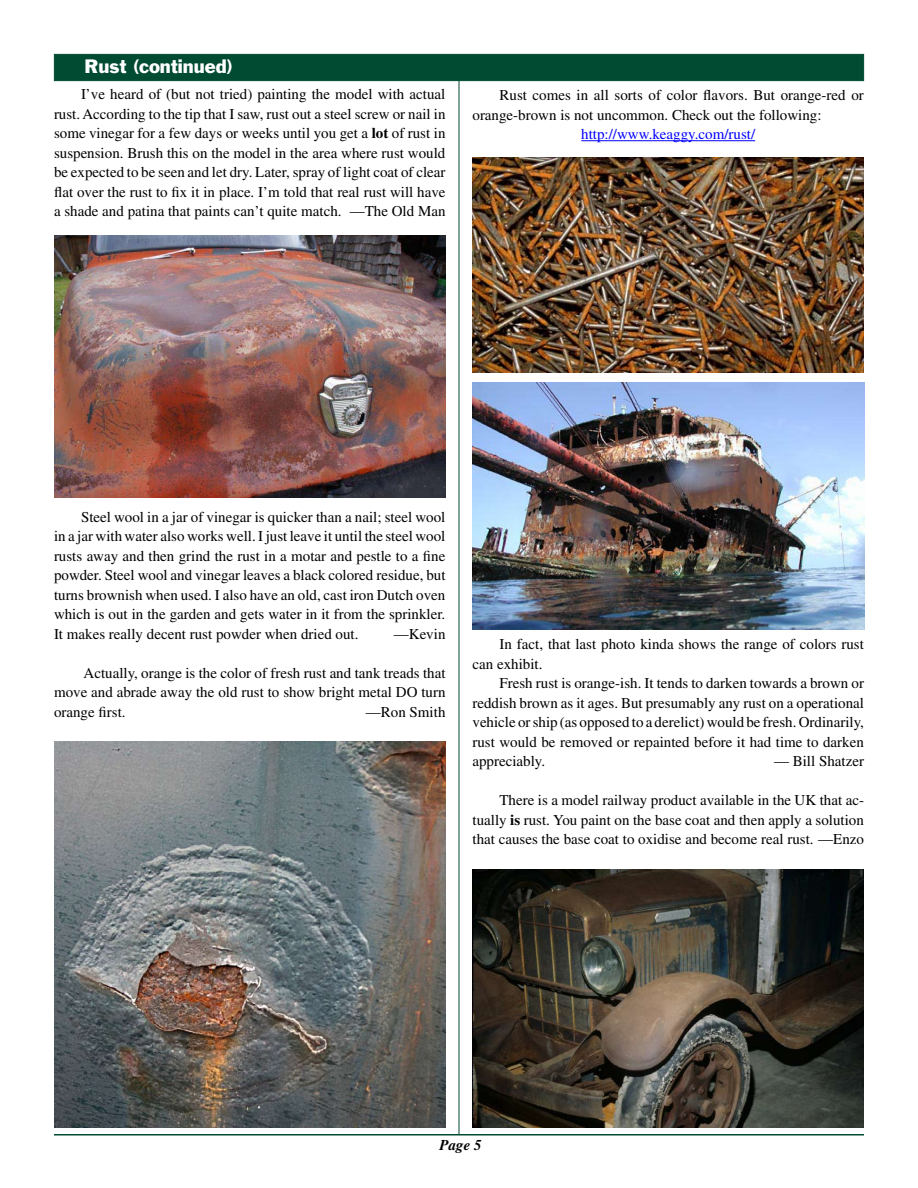
<style>
.page{position:relative;width:918px;height:1188px;background:#fff}
.page>*{position:absolute;margin:0;border:0;box-sizing:border-box;transform-origin:0 0}
.t1{font:18px "Franklin Gothic";color:#fff}
.t2{font:15px/19.5px "Times";color:#000;text-align:justify}
.t3{font:15px "Times";color:#00f}
.t4{font:italic 700 15px "Times";color:#000}
.s1{font-weight:700}
</style>
<div class="page">
<hr style="left:54px;top:1134px;width:810px;height:2px;background:#004b31">
<div style="left:54px;top:54px;width:810px;height:27px;background:#004b31;border:1px solid #004b31"></div>
<img style="left:472px;top:869px;width:392px;height:258px">
<img style="left:54px;top:235px;width:392px;height:263px">
<img style="left:472px;top:158px;width:392px;height:215px">
<img style="left:472px;top:382px;width:392px;height:247px">
<img style="left:54px;top:742px;width:391px;height:385px">
<hr style="left:581px;top:140px;width:174px;height:1px;background:#00f">
<hr style="left:459px;top:64px;width:1px;height:1070px;background:#004b31">
<p class="t1" style="left:85px;top:55px;width:150px">Rust (continued)</p>
<p class="t2" style="left:54px;top:84px;width:393px;text-indent:27px">I’ve heard of (but not tried) painting the model with actual rust. According to the tip that I saw, rust out a steel screw or nail in some vinegar for a few days or weeks until you get a <span class="s1">lot</span> of rust in suspension. Brush this on the model in the area where rust would be expected to be seen and let dry. Later, spray of light coat of clear flat over the rust to fix it in place. I’m told that real rust will have a shade and patina that paints can’t quite match. —The Old Man</p>
<p class="t2" style="left:472px;top:85px;width:393px;text-indent:27px">Rust comes in all sorts of color flavors. But orange-red or orange-brown is not uncommon. Check out the following:</p>
<p class="t3" style="left:581px;top:126px;width:175px">http://www.keaggy.com/rust/</p>
<p class="t2" style="left:54px;top:507px;width:393px;text-indent:27px">Steel wool in a jar of vinegar is quicker than a nail; steel wool in a jar with water also works well. I just leave it until the steel wool rusts away and then grind the rust in a motar and pestle to a fine powder. Steel wool and vinegar leaves a black colored residue, but turns brownish when used. I also have an old, cast iron Dutch oven which is out in the garden and gets water in it from the sprinkler.<br>It makes really decent rust powder when dried out.</p>
<p class="t2" style="left:394px;top:624px;width:53px">—Kevin</p>
<p class="t2" style="left:54px;top:663px;width:393px;text-indent:30px">Actually, orange is the color of fresh rust and tank treads that move and abrade away the old rust to show bright metal DO turn orange first.</p>
<p class="t2" style="left:366px;top:702px;width:81px">—Ron Smith</p>
<p class="t2" style="left:472px;top:634px;width:393px;text-indent:27px">In fact, that last photo kinda shows the range of colors rust can exhibit.</p>
<p class="t2" style="left:472px;top:673px;width:393px;text-indent:27px">Fresh rust is orange-ish. It tends to darken towards a brown or reddish brown as it ages. But presumably any rust on a operational vehicle or ship (as opposed to a derelict) would be fresh. Ordinarily, rust would be removed or repainted before it had time to darken appreciably.</p>
<p class="t2" style="left:774px;top:751px;width:91px">— Bill Shatzer</p>
<p class="t2" style="left:473px;top:790px;width:393px;text-indent:27px">There is a model railway product available in the UK that ac&shy;tually <span class="s1">is</span> rust. You paint on the base coat and then apply a solution that causes the base coat to oxidise and become real rust. —Enzo</p>
<p class="t4" style="left:440px;top:1136px;width:44px">Page 5</p>
</div>
